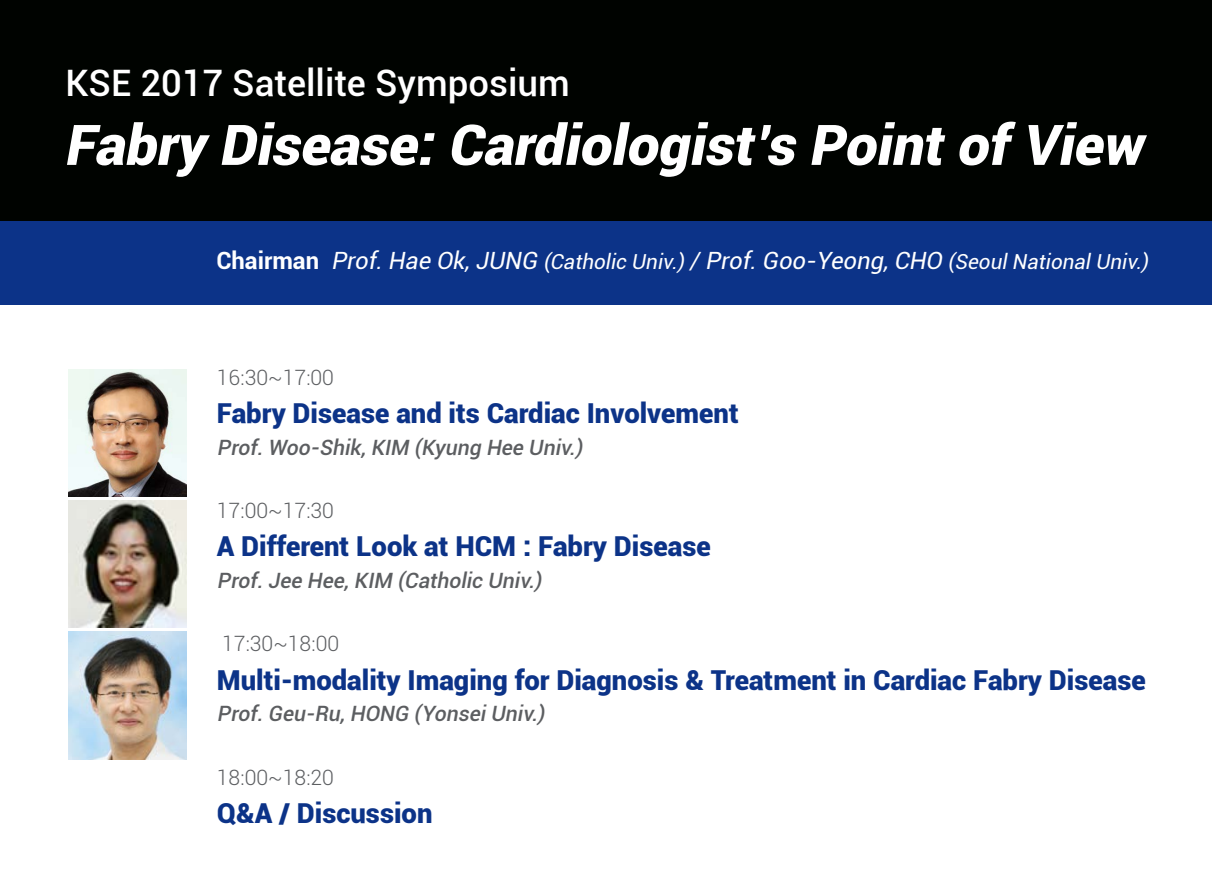
<style>
.page{position:relative;width:1212px;height:893px;background:#fff}
.page>*{position:absolute;margin:0;border:0;box-sizing:border-box;transform-origin:0 0}
.t1{font:italic 900 56.02px "Roboto";color:#fff}
.t2{font:500 36.45px "Roboto";color:#fff}
.t3{font:900 27.45px "Roboto";color:#0c3388}
.t4{font:italic 500 21.15px "Roboto";color:#5c5e61}
.t5{font:300 21.15px "Roboto";color:#5c5e61}
.t6{font:italic 20.7px "Roboto";color:#fff}
.s1{font-weight:700;font-style:normal;font-size:23.85px}
.s2{font-size:23.85px}
</style>
<div class="page">
<div style="left:0;top:220px;width:1212px;height:85px;background:#0c3388"></div>
<div style="left:0;top:0;width:1212px;height:220px;background:#000300"></div>
<img style="left:69px;top:500px;width:118px;height:128px">
<img style="left:69px;top:631px;width:118px;height:128px">
<img style="left:69px;top:369px;width:118px;height:128px">
<h2 class="t2" style="left:65px;top:57px;width:506px">KSE 2017 Satellite Symposium</h2>
<h1 class="t1" style="left:64px;top:105px;width:1093px">Fabry Disease:Cardiologist’s PointofView</h1>
<p class="t6" style="left:216px;top:248px;width:938px"><span class="s1">C h a i r m a n</span> <span class="s2">Prof.Hae Ok,JUNG</span> (Catholic Univ.)<span class="s2">/Prof.Goo-Yeong,CHO</span> (SeoulNationalUniv.)</p>
<p class="t5" style="left:217px;top:363px;width:119px">16:30~17:00</p>
<p class="t3" style="left:217px;top:394px;width:523px">Fabry Disease and its Cardiac Involvement</p>
<p class="t4" style="left:217px;top:432px;width:372px">Prof.Woo-Shik,KIM (Kyung Hee Univ.)</p>
<p class="t5" style="left:217px;top:496px;width:119px">17:00~17:30</p>
<p class="t3" style="left:217px;top:527px;width:495px">A Different Look at HCM : Fabry Disease</p>
<p class="t4" style="left:217px;top:566px;width:331px">Prof.Jee Hee,KIM (Catholic Univ.)</p>
<p class="t5" style="left:222px;top:629px;width:119px">17:30~18:00</p>
<p class="t3" style="left:217px;top:660px;width:930px">Multi-modality Imaging for Diagnosis &amp; Treatment in Cardiac Fabry Disease</p>
<p class="t4" style="left:217px;top:699px;width:334px">Prof.Geu-Ru,HONG (YonseiUniv.)</p>
<p class="t5" style="left:217px;top:762px;width:119px">18:00~18:20</p>
<p class="t3" style="left:217px;top:793px;width:217px">Q&amp;A / Discussion</p>
</div>
